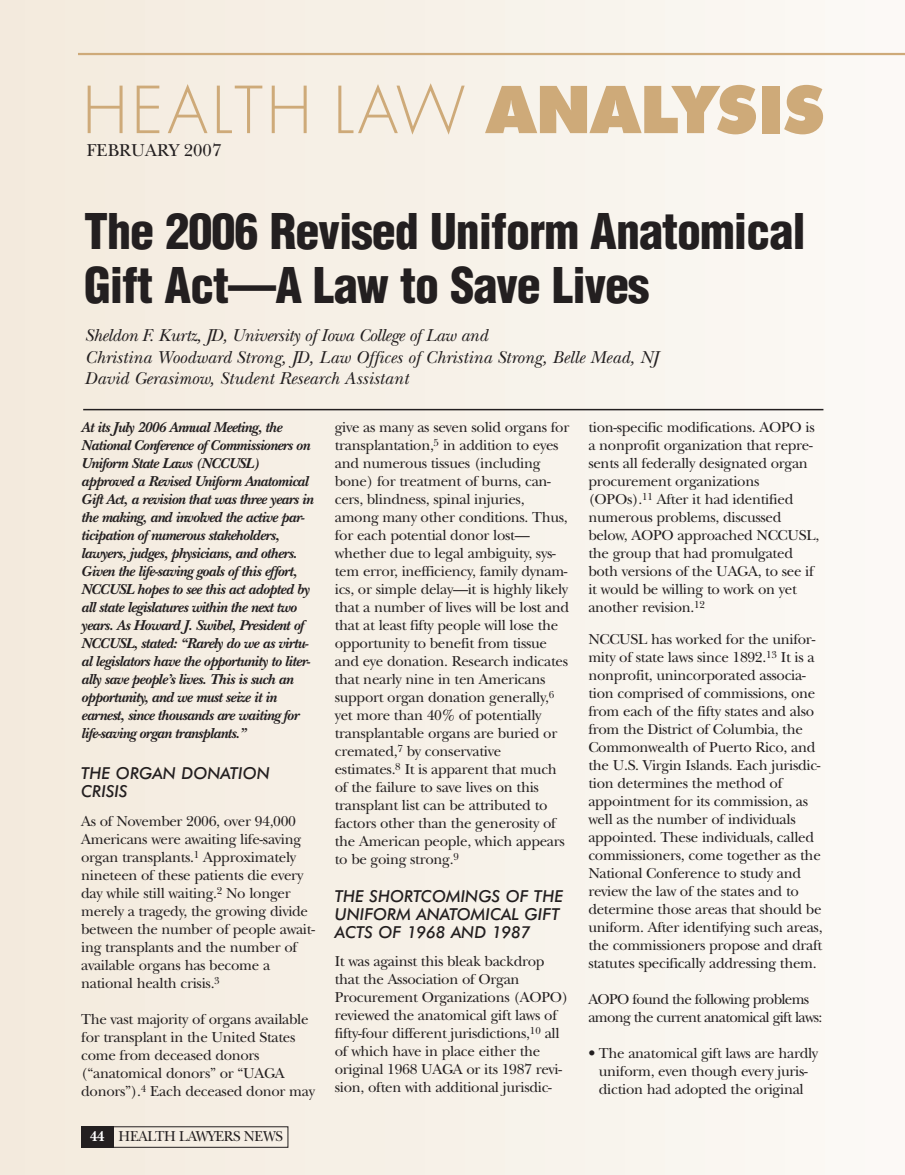
<style>
.page{position:relative;width:905px;height:1175px;background:#fff}
.page>*{position:absolute;margin:0;border:0;box-sizing:border-box;transform-origin:0 0}
.t1{font:300 63px "Futura";letter-spacing:.06em;color:#ceaa79}
.t2{font:900 condensed 48px/54px "Helvetica";letter-spacing:-.02em;color:#231f20}
.t3{font:italic 18px/21.6px "New Baskerville";color:#231f20}
.t4{font:18px "New Baskerville";color:#231f20}
.t5{font:italic 500 16.5px/18px "Futura BT";color:#231f20}
.t6{font:15px/18px "New Baskerville";letter-spacing:-.02em;color:#231f20}
.t7{font:italic 700 15px/18px "New Baskerville";letter-spacing:-.035em;color:#231f20}
.t8{font:15px/18px "New Baskerville";letter-spacing:-.045em;color:#231f20}
.t9{font:15px "New Baskerville";letter-spacing:-.02em;color:#231f20;scale:.95 1}
.s1{font-family:"Futura BT";font-weight:900;font-size:66px}
.s2{font-weight:700;color:#fff}
</style>
<div class="page">
<div style="left:0;top:0;width:904px;height:1174px;background:#f3eadd"></div>
<div style="left:145px;top:0;width:759px;height:1174px;background:#f5ede2"></div>
<div style="left:305px;top:0;width:599px;height:1174px;background:#f6f0e6"></div>
<div style="left:505px;top:0;width:399px;height:1174px;background:#f7f3eb"></div>
<div style="left:665px;top:0;width:239px;height:1174px;background:#f9f6f0"></div>
<div style="left:825px;top:0;width:79px;height:1174px;background:#fbf9f5"></div>
<hr style="left:78px;top:53px;width:826px;height:2px;background:#ceaa79">
<div style="left:113px;top:1126px;width:175px;height:21px;border:1px solid #231f20"></div>
<div style="left:81px;top:1126px;width:33px;height:21px;background:#231f20"></div>
<hr style="left:83px;top:409px;width:740px;height:1px;background:#231f20">
<h1 class="t1" style="left:82px;top:81px;width:743px">HEALTH LAW <span class="s1">ANALYSIS</span></h1>
<p class="t4" style="left:87px;top:143px;width:136px">FEBRUARY 2007</p>
<h2 class="t2" style="left:84px;top:209px;width:723px">The 2006 Revised Uniform Anatomical<br>Gift Act—A Law to Save Lives</h2>
<p class="t3" style="left:85px;top:327px;width:574px">Sheldon F. Kurtz, JD, University of Iowa College of Law and<br>Christina Woodward Strong, JD, Law Offices of Christina Strong, Belle Mead, NJ<br>David Gerasimow, Student Research Assistant</p>
<p class="t7" style="left:81px;top:419px;width:234px">At its July 2006 Annual Meeting, the National Conference of Commissioners on Uniform State Laws (NCCUSL) approved a Revised Uniform Anatomical Gift Act, a revision that was three years in the making, and involved the active par&shy;ticipation of numerous stakeholders, lawyers, judges, physicians, and others.<br>Given the life-saving goals of this effort, NCCUSL hopes to see this act adopted by all state legislatures within the next two years. As Howard J. Swibel, President of NCCUSL, stated: “Rarely do we as virtu&shy;al legislators have the opportunity to liter&shy;ally save people’s lives. This is such an opportunity, and we must seize it in earnest, since thousands are waiting for life-saving organ transplants.”</p>
<p class="t5" style="left:81px;top:765px;width:190px">THE ORGAN DONATION<br>CRISIS</p>
<p class="t6" style="left:81px;top:813px;width:235px">As of November 2006, over 94,000<br>Americans were awaiting life-saving organ transplants.<sup>1</sup> Approximately nineteen of these patients die every day while still waiting.<sup>2</sup> No longer merely a tragedy, the growing divide between the number of people await&shy;ing transplants and the number of available organs has become a national health crisis.<sup>3</sup></p>
<p class="t6" style="left:81px;top:1011px;width:235px">The vast majority of organs available for transplant in the United States come from deceased donors (“anatomical donors” or “UAGA donors”).<sup>4</sup> Each deceased donor may</p>
<p class="t9" style="left:90px;top:1130px;width:204px"><span class="s2">44</span> HEALTH LAWYERS NEWS</p>
<p class="t6" style="left:335px;top:420px;width:236px">give as many as seven solid organs for transplantation,<sup>5</sup> in addition to eyes and numerous tissues (including bone) for treatment of burns, can&shy;cers, blindness, spinal injuries, among many other conditions. Thus, for each potential donor lost— whether due to legal ambiguity, sys&shy;tem error, inefficiency, family dynam&shy;ics, or simple delay—it is highly likely that a number of lives will be lost and that at least fifty people will lose the opportunity to benefit from tissue and eye donation. Research indicates that nearly nine in ten Americans support organ donation generally,<sup>6 </sup>yet more than 40% of potentially transplantable organs are buried or cremated,<sup>7</sup> by conservative estimates.<sup>8</sup> It is apparent that much of the failure to save lives on this transplant list can be attributed to factors other than the generosity of the American people, which appears to be going strong.<sup>9</sup></p>
<p class="t5" style="left:335px;top:888px;width:230px">THE SHORTCOMINGS OF THE<br>UNIFORM ANATOMICAL GIFT<br>ACTS OF 1968 AND 1987</p>
<p class="t6" style="left:335px;top:954px;width:235px">It was against this bleak backdrop that the Association of Organ Procurement Organizations (AOPO) reviewed the anatomical gift laws of fifty-four different jurisdictions,<sup>10</sup> all of which have in place either the original 1968 UAGA or its 1987 revi&shy;sion, often with additional jurisdic-</p>
<p class="t6" style="left:588px;top:420px;width:232px">tion-specific modifications. AOPO is a nonprofit organization that repre&shy;sents all federally designated organ procurement organizations (OPOs).<sup>11</sup> After it had identified numerous problems, discussed below, AOPO approached NCCUSL, the group that had promulgated both versions of the UAGA, to see if it would be willing to work on yet another revision.<sup>12</sup></p>
<p class="t6" style="left:588px;top:632px;width:236px">NCCUSL has worked for the unifor&shy;mity of state laws since 1892.<sup>13</sup> It is a nonprofit, unincorporated associa&shy;tion comprised of commissions, one from each of the fifty states and also from the District of Columbia, the Commonwealth of Puerto Rico, and the U.S. Virgin Islands. Each jurisdic&shy;tion determines the method of appointment for its commission, as well as the number of individuals appointed. These individuals, called commissioners, come together as the National Conference to study and review the law of the states and to determine those areas that should be uniform. After identifying such areas, the commissioners propose and draft statutes specifically addressing them.</p>
<p class="t8" style="left:588px;top:992px;width:236px">AOPO found the following problems among the current anatomical gift laws:</p>
<p class="t6" style="left:588px;top:1046px;width:231px;text-align:center">• The anatomical gift laws are hardly uniform, even though every juris&shy;diction had adopted the original</p>
</div>
